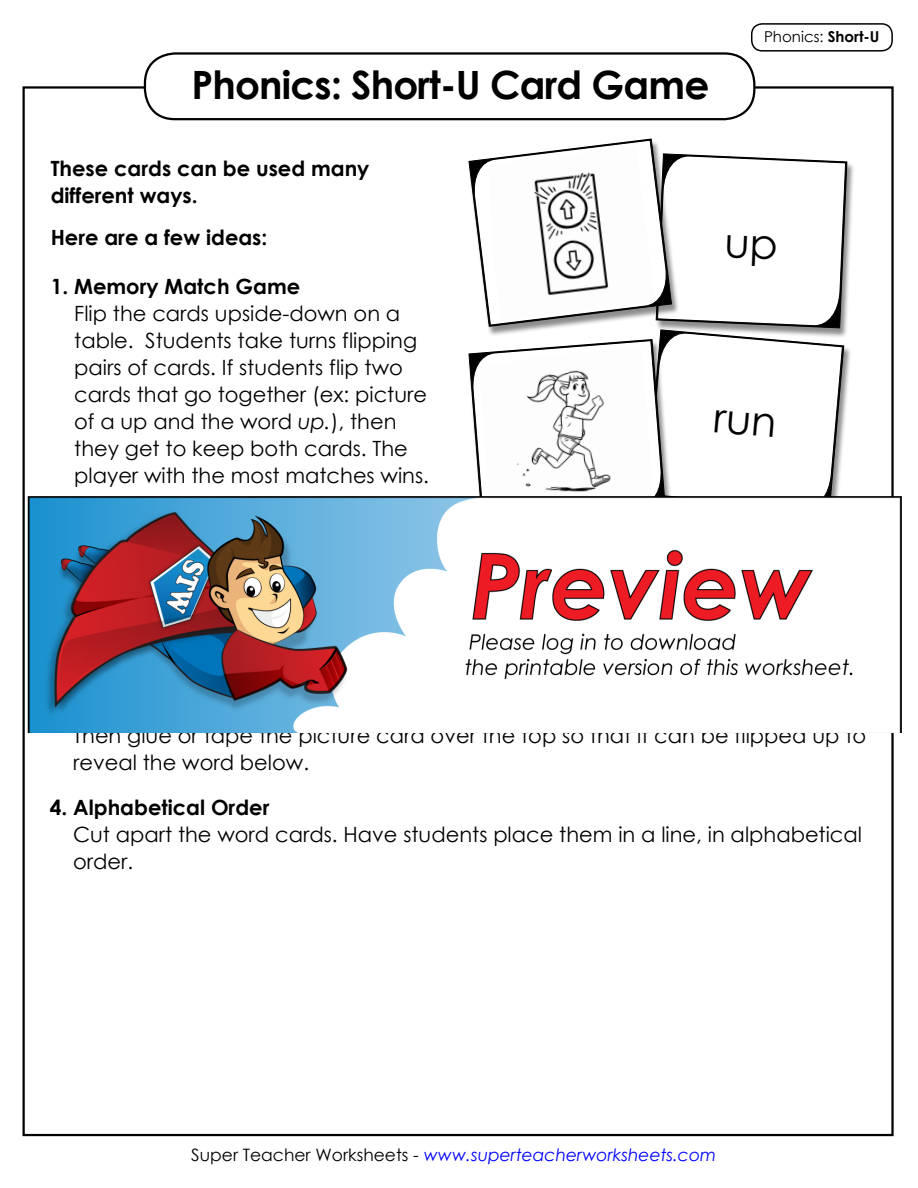
<style>
.page{position:relative;width:918px;height:1188px;background:#fff}
.page>*{position:absolute;margin:0;border:0;box-sizing:border-box;transform-origin:0 0}
.t1{font:700 39px "Century Gothic 2";letter-spacing:-.02em;color:#000}
.t2{font:21px/27px "Century Gothic 2";color:#000}
.t3{font:700 21px/27px "Century Gothic 2";color:#000}
.t4{font:italic 17.1px "Century Gothic 2";color:#00f}
.t5{font:15px "Century Gothic 2";color:#000}
.s1{font-style:italic}
.s2{font-weight:700}
.s3{font-style:normal;color:#000}
</style>
<div class="page">
<div style="left:144px;top:52px;width:611px;height:68px;border:2px solid #000;border-radius:30px"></div>
<div style="left:751px;top:23px;width:142px;height:29px;border:2px solid #000;border-radius:10px"></div>
<div style="left:655px;top:155px;width:200px;height:183px;background:#000;opacity:.45"></div>
<img style="left:22px;top:477px;width:879px;height:256px">
<svg style="left:468px;top:138px;width:380px;height:382px"></svg>
<h1 class="t1" style="left:191px;top:56px;width:519px">Phonics: Short-U Card Game</h1>
<p class="t3" style="left:51px;top:154px;width:320px">These cards can be used many different ways.</p>
<p class="t3" style="left:51px;top:223px;width:218px">Here are a few ideas:</p>
<p class="t3" style="left:51px;top:271px;width:251px">1. Memory Match Game</p>
<p class="t2" style="left:74px;top:299px;width:356px">Flip the cards upside-down on a table. Students take turns flipping pairs of cards. If students flip two cards that go together (ex: picture of a up and the word <span class="s1">up.</span>), then they get to keep both cards. The player with the most matches wins.</p>
<p class="t5" style="left:764px;top:26px;width:117px">Phonics: <span class="s2">Short-U</span></p>
<p class="t2" style="left:73px;top:722px;width:794px">Then glue or tape the picture card over the top so that it can be flipped up to reveal the word below.</p>
<p class="t3" style="left:50px;top:793px;width:221px">4. Alphabetical Order</p>
<p class="t2" style="left:73px;top:821px;width:791px">Cut apart the word cards. Have students place them in a line, in alphabetical order.</p>
<p class="t4" style="left:191px;top:1143px;width:526px"><span class="s3">Super Teacher Worksheets -</span> www.superteacherworksheets.com</p>
</div>
